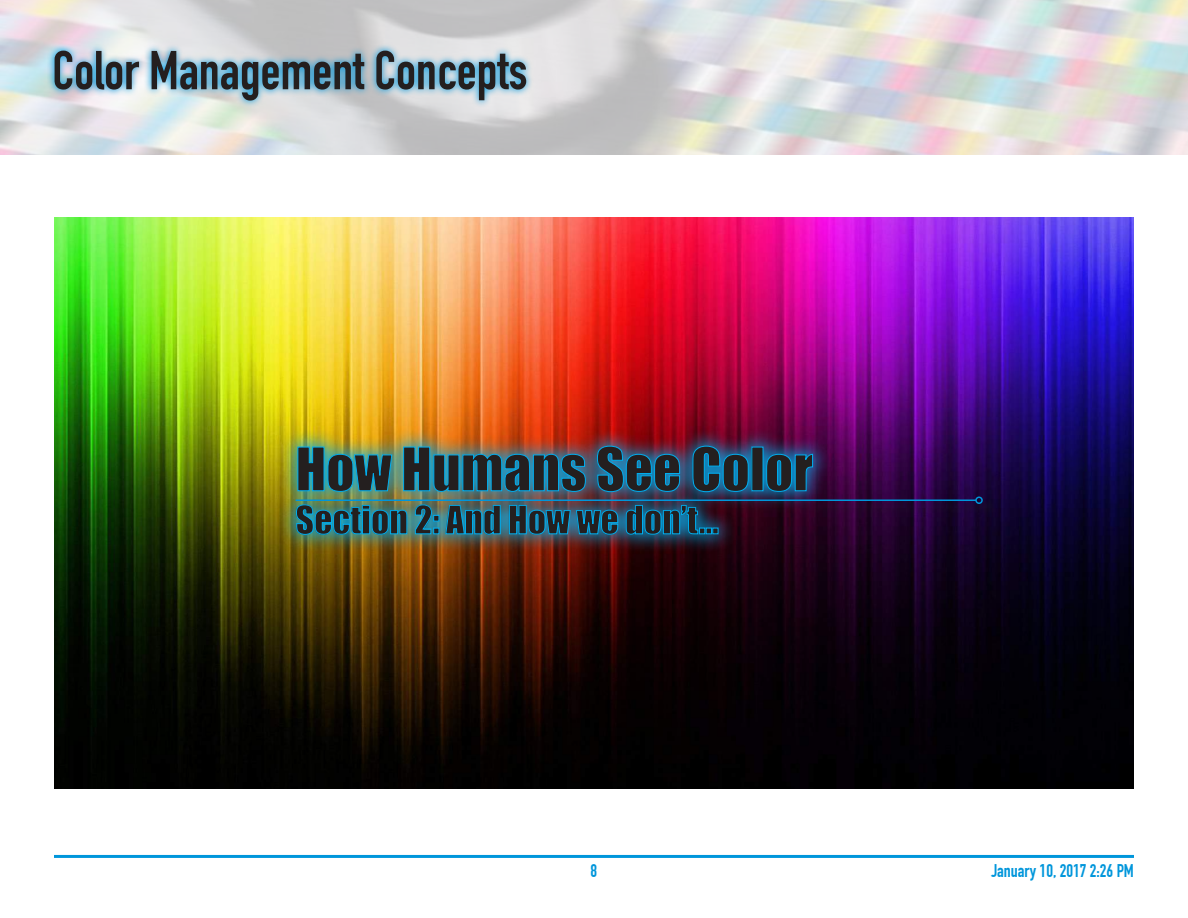
<style>
.page{position:relative;width:1188px;height:918px;background:#fff}
.page>*{position:absolute;margin:0;border:0;box-sizing:border-box;transform-origin:0 0}
.t1{font:55.35px "Impact";color:#241f1f}
.t2{font:700 53.85px "DIN Condensed";color:#241f1f}
.t3{font:35.85px "Impact";color:#241f1f}
.t4{font:700 18px "DIN Condensed";color:#0096db}
</style>
<div class="page">
<hr style="left:54px;top:855px;width:1080px;height:3px;background:#0096db">
<svg style="left:47px;top:43px;width:486px;height:65px;background:#a6cbdd"></svg>
<img style="left:54px;top:218px;width:1080px;height:570px">
<div style="left:278px;top:427px;width:554px;height:126px;background:#00aeef;opacity:.75"></div>
<img style="left:297px;top:446px;width:96px;height:46px">
<img style="left:403px;top:446px;width:183px;height:46px">
<svg style="left:597px;top:445px;width:83px;height:47px;background:#2c6f9a"></svg>
<svg style="left:692px;top:445px;width:57px;height:47px;background:#1973a6"></svg>
<div style="left:751px;top:447px;width:12px;height:44px;border:1px solid #00aeef"></div>
<svg style="left:766px;top:453px;width:47px;height:39px;background:#1575b0"></svg>
<svg style="left:296px;top:518px;width:112px;height:17px;background:#2699af"></svg>
<svg style="left:415px;top:518px;width:86px;height:17px"></svg>
<svg style="left:509px;top:518px;width:110px;height:17px;background:#2182ab"></svg>
<svg style="left:625px;top:518px;width:93px;height:17px;background:#1073a0"></svg>
<div style="left:295px;top:496px;width:702px;height:22px;background:#241f1f;opacity:.75"></div>
<hr style="left:296px;top:500px;width:680px;height:1px;background:#0096db">
<div style="left:975px;top:497px;width:8px;height:7px;border:2px solid #0096db;border-radius:50%"></div>
<h2 class="t2" style="left:52px;top:39px;width:477px">Color Management Concepts</h2>
<h1 class="t1" style="left:296px;top:426px;width:519px">How Humans See Color</h1>
<p class="t3" style="left:296px;top:492px;width:425px">Section 2: And How we don’t...</p>
<p class="t4" style="left:591px;top:860px;width:8px">8</p>
<p class="t4" style="left:991px;top:860px;width:144px">January 10, 2017 2:26 PM</p>
</div>
